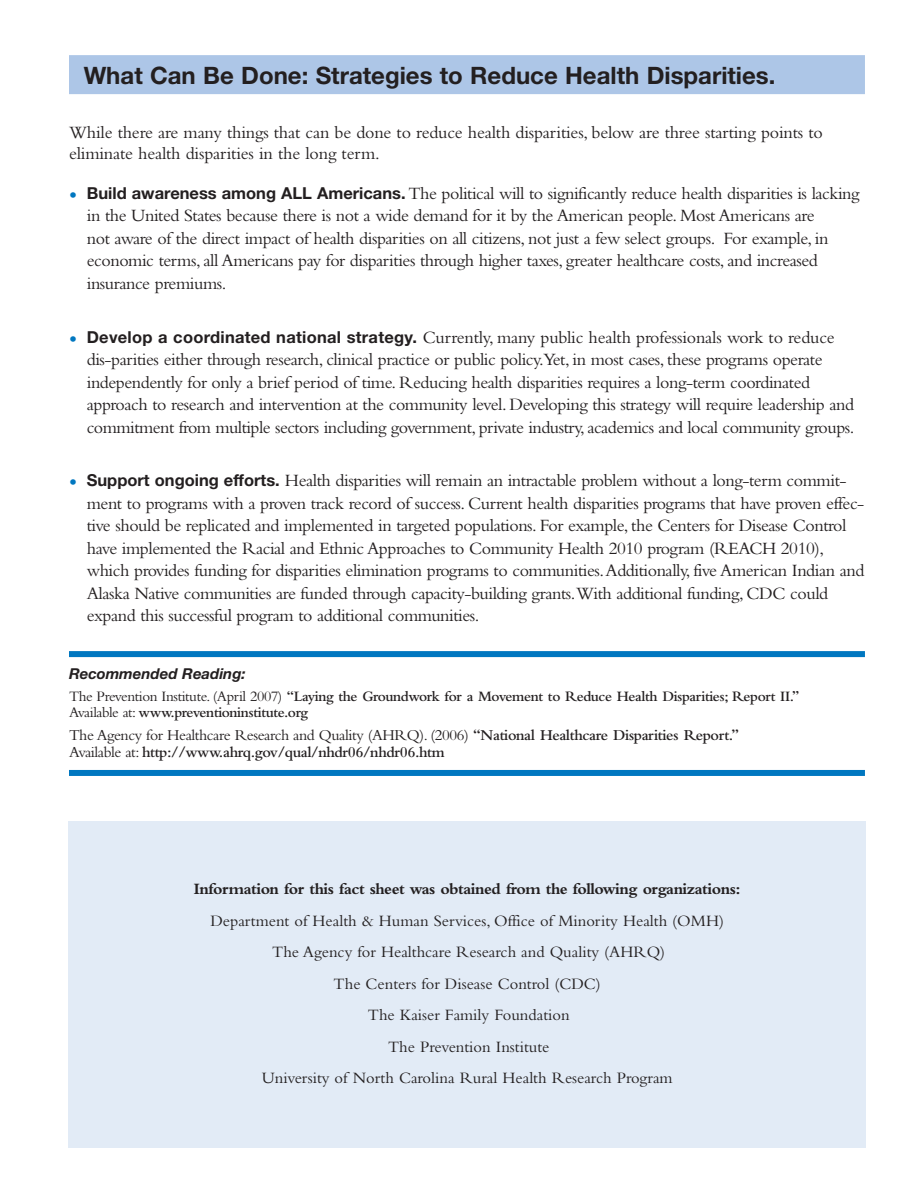
<style>
.page{position:relative;width:918px;height:1188px;background:#fff}
.page>*{position:absolute;margin:0;border:0;box-sizing:border-box;transform-origin:0 0}
.t1{font:700 24px "Helvetica Neue";color:#231f20}
.t2{font:18px/22.5px "Bembo";letter-spacing:-.025em;color:#231f20}
.t3{font:16.5px/31.5px "Bembo";color:#231f20;text-align:center}
.t4{font:700 16.5px "Bembo";letter-spacing:-.03em;color:#231f20}
.t5{font:600 15.75px/17.2px "Bembo";letter-spacing:-.025em;color:#231f20}
.t6{font:600 15px/16.5px "Bembo";letter-spacing:-.025em;color:#231f20}
.t7{font:italic 700 15px "Helvetica Neue";color:#231f20}
.s1{font-size:22.5px;color:#0077c0}
.s2{font-family:"Helvetica Neue";font-weight:700;font-size:16.5px}
.s3{font-weight:400}
</style>
<div class="page">
<div style="left:69px;top:55px;width:796px;height:39px;background:#adc6e7"></div>
<div style="left:69px;top:651px;width:796px;height:6px;background:#0077c0"></div>
<div style="left:69px;top:770px;width:796px;height:6px;background:#0077c0"></div>
<div style="left:68px;top:821px;width:798px;height:327px;background:#e2ebf6"></div>
<h1 class="t1" style="left:84px;top:67px;width:693px">What Can Be Done: Strategies to Reduce Health Disparities.</h1>
<p class="t2" style="left:69px;top:124px;width:755px;line-height:21px">While there are many things that can be done to reduce health disparities, below are three starting points to eliminate health disparities in the long term.</p>
<p class="t2" style="left:87px;top:184px;width:774px;text-indent:-18px"><span class="s1">•</span> <span class="s2">Build awareness among ALL Americans.</span> The political will to significantly reduce health disparities is lacking in the United States because there is not a wide demand for it by the American people. Most Americans are<br>not aware of the direct impact of health disparities on all citizens, not just a few select groups. For example, in economic terms, all Americans pay for disparities through higher taxes, greater healthcare costs, and increased insurance premiums.</p>
<p class="t2" style="left:87px;top:327px;width:769px;text-indent:-18px"><span class="s1">•</span> <span class="s2">Develop a coordinated national strategy.</span> Currently, many public health professionals work to reduce dis-parities either through research, clinical practice or public policy.Yet, in most cases, these programs operate independently for only a brief period of time. Reducing health disparities requires a long-term coordinated approach to research and intervention at the community level. Developing this strategy will require leadership and commitment from multiple sectors including government, private industry, academics and local community groups.</p>
<p class="t2" style="left:87px;top:471px;width:779px;text-indent:-18px"><span class="s1">•</span> <span class="s2">Support ongoing efforts.</span> Health disparities will remain an intractable problem without a long-term commit&shy;ment to programs with a proven track record of success. Current health disparities programs that have proven effec&shy;tive should be replicated and implemented in targeted populations. For example, the Centers for Disease Control have implemented the Racial and Ethnic Approaches to Community Health 2010 program (REACH 2010), which provides funding for disparities elimination programs to communities.Additionally, five American Indian and Alaska Native communities are funded through capacity-building grants.With additional funding, CDC could expand this successful program to additional communities.</p>
<p class="t7" style="left:69px;top:668px;width:178px">Recommended Reading:</p>
<p class="t6" style="left:69px;top:689px;width:732px"><span class="s3">The Prevention Institute. (April 2007)</span> “Laying the Groundwork for a Movement to Reduce Health Disparities; Report II.”<br><span class="s3">Available at:</span> www.preventioninstitute.org</p>
<p class="t5" style="left:69px;top:728px;width:672px"><span class="s3">The Agency for Healthcare Research and Quality (AHRQ). (2006)</span> “National Healthcare Disparities Report.”<br><span class="s3">Available at:</span> http://www.ahrq.gov/qual/nhdr06/nhdr06.htm</p>
<p class="t4" style="left:194px;top:883px;width:548px">Information for this fact sheet was obtained from the following organizations:</p>
<p class="t3" style="left:210px;top:906px;width:515px">Department of Health &amp; Human Services, Office of Minority Health (OMH)<br>The Agency for Healthcare Research and Quality (AHRQ)<br>The Centers for Disease Control (CDC)<br>The Kaiser Family Foundation<br>The Prevention Institute<br>University of North Carolina Rural Health Research Program</p>
</div>
